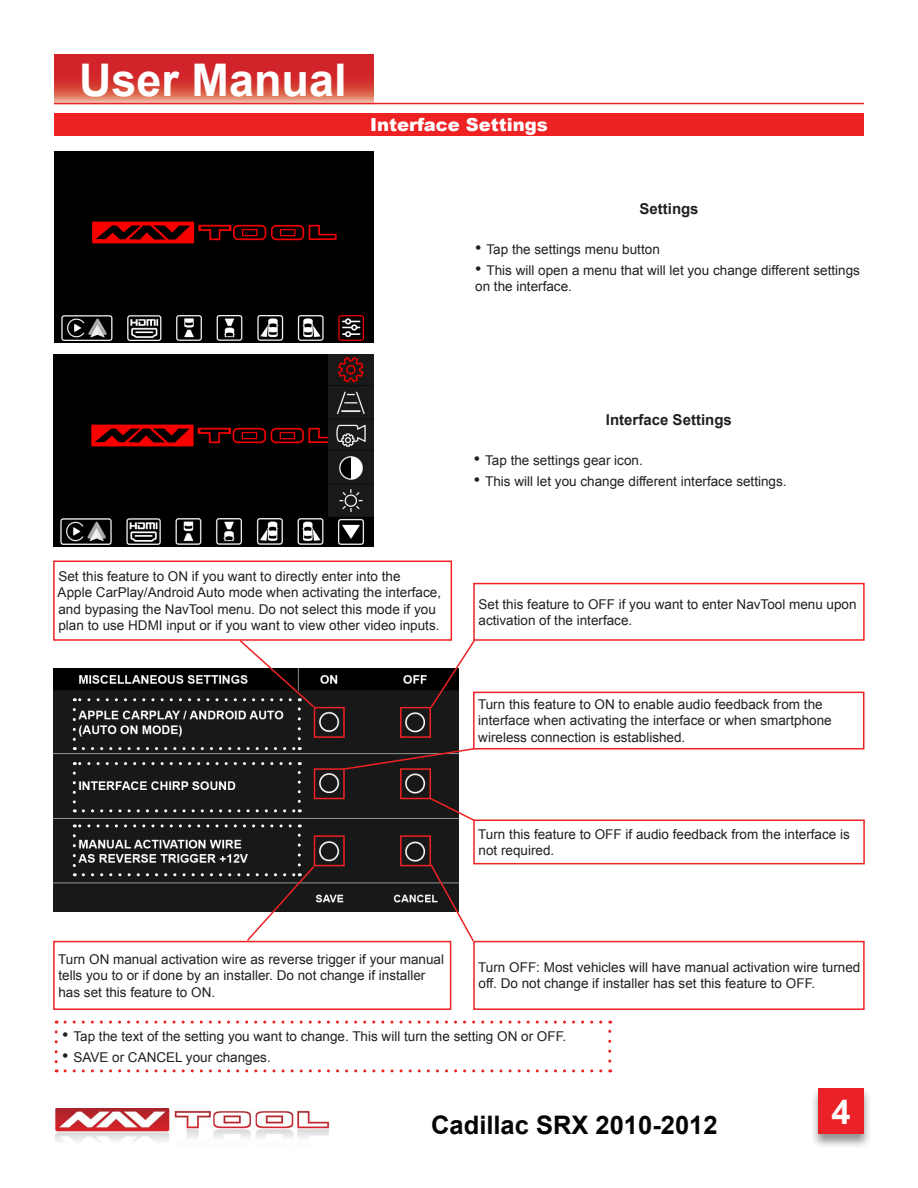
<style>
.page{position:relative;width:918px;height:1188px;background:#fff}
.page>*{position:absolute;margin:0;border:0;box-sizing:border-box;transform-origin:0 0}
.t1{font:700 45px "Arial";color:#fff}
.t2{font:700 36px "Arial";color:#fff}
.t3{font:700 34.5px "Arial";color:#fff}
.t4{font:700 25.5px "Arial";color:#040503}
.t5{font:900 18px "Arial";color:#fff}
.t6{font:700 15px "Arial";color:#231f20}
.Text{font:13.5px/16.2px "Arial";color:#231f20}
.s1{font-size:18px}
</style>
<div class="page">
<img style="left:55px;top:1108px;width:275px;height:34px">
<div style="left:810px;top:1087px;width:62px;height:62px;background:#231f20;opacity:.5"></div>
<img style="left:54px;top:355px;width:274px;height:191px">
<img style="left:328px;top:355px;width:46px;height:191px">
<img style="left:54px;top:669px;width:405px;height:243px">
<div style="left:314px;top:707px;width:31px;height:31px;border:2px solid #ee2123"></div>
<div style="left:400px;top:707px;width:31px;height:31px;border:2px solid #ee2123"></div>
<div style="left:314px;top:768px;width:31px;height:31px;border:2px solid #ee2123"></div>
<div style="left:400px;top:768px;width:31px;height:31px;border:2px solid #ee2123"></div>
<div style="left:314px;top:835px;width:31px;height:31px;border:2px solid #ee2123"></div>
<div style="left:400px;top:835px;width:31px;height:31px;border:2px solid #ee2123"></div>
<div style="left:53px;top:561px;width:399px;height:80px;border:2px solid #ee2123"></div>
<div style="left:473px;top:583px;width:392px;height:58px;border:2px solid #ee2123"></div>
<div style="left:473px;top:692px;width:391px;height:58px;border:2px solid #ee2123"></div>
<div style="left:473px;top:820px;width:392px;height:44px;border:2px solid #ee2123"></div>
<div style="left:53px;top:941px;width:398px;height:69px;border:2px solid #ee2123"></div>
<div style="left:473px;top:941px;width:392px;height:69px;border:2px solid #ee2123"></div>
<svg style="left:429px;top:638px;width:48px;height:72px"></svg>
<svg style="left:429px;top:863px;width:46px;height:80px"></svg>
<svg style="left:342px;top:747px;width:134px;height:24px;background:#483838"></svg>
<svg style="left:428px;top:796px;width:48px;height:26px"></svg>
<img style="left:55px;top:151px;width:319px;height:192px">
<div style="left:818px;top:1088px;width:46px;height:46px;background:#ea2127"></div>
<svg style="left:54px;top:54px;width:320px;height:49px;background:#d6413d"></svg>
<hr style="left:54px;top:103px;width:810px;height:1px;background:#ea2127">
<div style="left:54px;top:114px;width:810px;height:22px;background:#ee2123"></div>
<svg style="left:73px;top:639px;width:243px;height:111px"></svg>
<svg style="left:73px;top:773px;width:3px;height:39px"></svg>
<svg style="left:83px;top:809px;width:217px;height:3px"></svg>
<svg style="left:298px;top:762px;width:3px;height:39px"></svg>
<svg style="left:74px;top:762px;width:216px;height:3px"></svg>
<svg style="left:73px;top:824px;width:243px;height:118px"></svg>
<svg style="left:55px;top:1032px;width:3px;height:40px"></svg>
<svg style="left:65px;top:1069px;width:546px;height:3px"></svg>
<svg style="left:608px;top:1021px;width:3px;height:40px"></svg>
<svg style="left:56px;top:1021px;width:545px;height:3px"></svg>
<p class="t1" style="left:79px;top:50px;width:269px">User Manual</p>
<p class="t5" style="left:370px;top:112px;width:179px">Interface Settings</p>
<p class="t6" style="left:639px;top:199px;width:61px">Settings</p>
<p class="Text" style="left:475px;top:241px;width:186px"><span class="s1">•</span> Tap the settings menu button</p>
<p class="Text" style="left:475px;top:262px;width:386px"><span class="s1">•</span> This will open a menu that will let you change different settings on the interface.</p>
<p class="t6" style="left:606px;top:410px;width:127px">Interface Settings</p>
<p class="Text" style="left:474px;top:452px;width:170px"><span class="s1">•</span> Tap the settings gear icon.</p>
<p class="Text" style="left:474px;top:474px;width:314px"><span class="s1">•</span> This will let you change different interface settings.</p>
<p class="Text" style="left:58px;top:569px;width:344px">Set this feature to ON if you want to directly enter into the</p>
<p class="Text" style="left:58px;top:585px;width:385px">Apple CarPlay/Android Auto mode when activating the interface,</p>
<p class="Text" style="left:58px;top:601px;width:379px">and bypasing the NavTool menu. Do not select this mode if you</p>
<p class="Text" style="left:58px;top:617px;width:383px">plan to use HDMI input or if you want to view other video inputs.</p>
<p class="Text" style="left:478px;top:596px;width:380px">Set this feature to OFF if you want to enter NavTool menu upon</p>
<p class="Text" style="left:478px;top:612px;width:155px">activation of the interface.</p>
<p class="Text" style="left:478px;top:697px;width:346px">Turn this feature to ON to enable audio feedback from the</p>
<p class="Text" style="left:478px;top:713px;width:355px">interface when activating the interface or when smartphone</p>
<p class="Text" style="left:478px;top:729px;width:209px">wireless connection is established.</p>
<p class="Text" style="left:478px;top:826px;width:373px">Turn this feature to OFF if audio feedback from the interface is</p>
<p class="Text" style="left:478px;top:842px;width:77px">not required.</p>
<p class="Text" style="left:58px;top:951px;width:387px">Turn ON manual activation wire as reverse trigger if your manual</p>
<p class="Text" style="left:58px;top:968px;width:368px">tells you to or if done by an installer. Do not change if installer</p>
<p class="Text" style="left:58px;top:984px;width:158px">has set this feature to ON.</p>
<p class="Text" style="left:478px;top:960px;width:384px">Turn OFF: Most vehicles will have manual activation wire turned</p>
<p class="Text" style="left:478px;top:976px;width:338px">off. Do not change if installer has set this feature to OFF.</p>
<p class="Text" style="left:62px;top:1028px;width:506px"><span class="s1">•</span> Tap the text of the setting you want to change. This will turn the setting ON or OFF.</p>
<p class="Text" style="left:62px;top:1049px;width:210px"><span class="s1">•</span> SAVE or CANCEL your changes.</p>
<h3 class="t4" style="left:431px;top:1108px;width:288px">Cadillac SRX 2010-2012</h3>
<h2 class="t2" style="left:821px;top:1088px;width:42px">47</h2>
<p class="t3" style="left:832px;top:1089px;width:21px">4</p>
</div>
